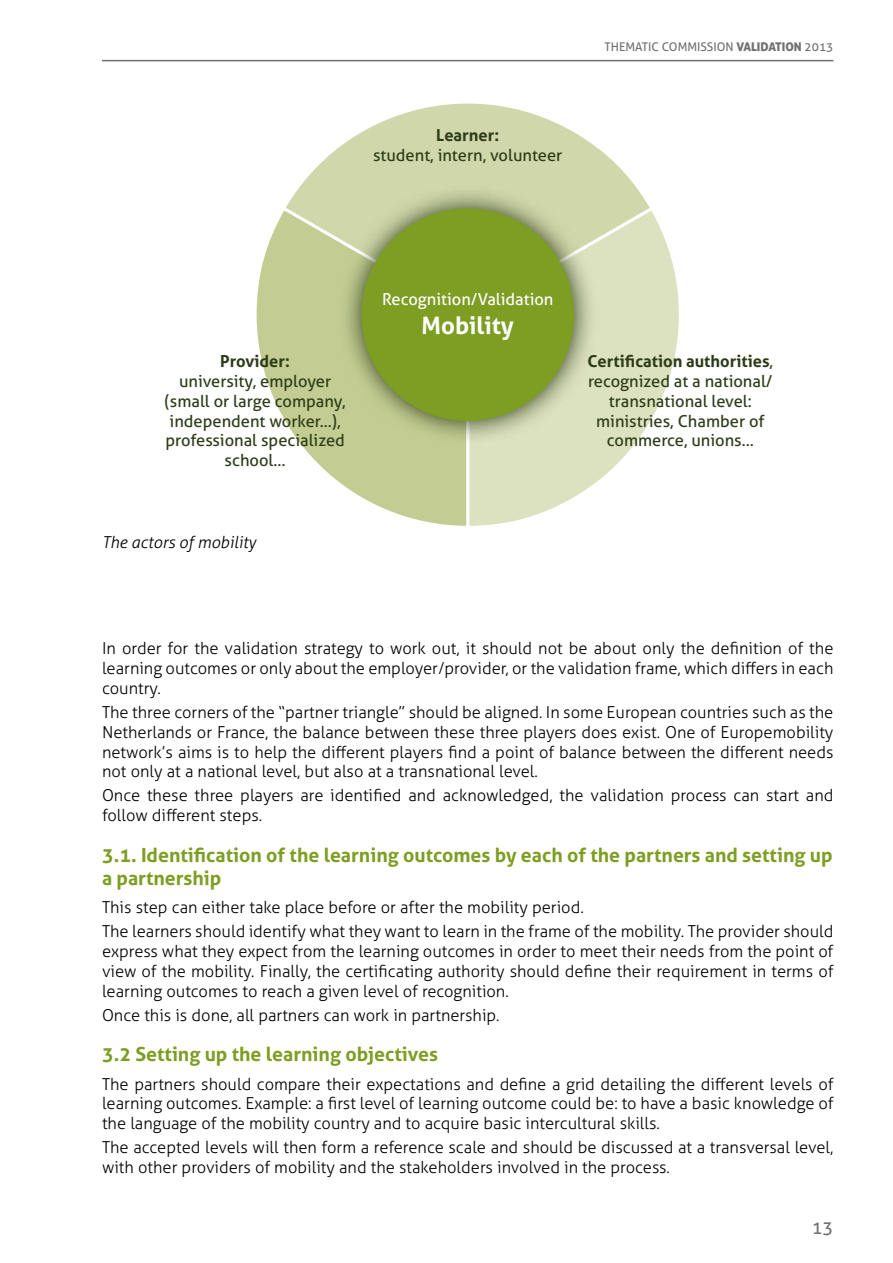
<style>
.page{position:relative;width:893px;height:1263px;background:#fff}
.page>*{position:absolute;margin:0;border:0;box-sizing:border-box;transform-origin:0 0}
.t1{font:700 24px "Aller";color:#fff}
.t2{font:700 19.5px/23.4px "Aller";color:#7d9e22}
.t3{font:18px "Aller";color:#707172}
.t4{font:300 16.5px/19.8px "Aller";color:#000;text-align:justify}
.t5{font:16.5px/19.8px "Aller";color:#2d3c17;text-align:center}
.t6{font:16.5px "Aller";color:#fff}
.t7{font:italic 300 16.5px "Aller";color:#000}
.t8{font:700 16.5px "Aller";color:#2d3c17}
.t9{font:12px "Aller";color:#707172}
.s1{font-family:"Aller Display"}
.s2{font-weight:700}
</style>
<div class="page">
<hr style="left:102px;top:60px;width:731px;height:1px;background:#707172">
<svg style="left:472px;top:220px;width:207px;height:306px"></svg>
<svg style="left:288px;top:103px;width:368px;height:216px"></svg>
<svg style="left:256px;top:204px;width:216px;height:322px"></svg>
<svg style="left:338px;top:185px;width:260px;height:260px;background:#c1c99c"></svg>
<div style="left:361px;top:208px;width:213px;height:213px;background:#7d9e22;border-radius:50%"></div>
<p class="t8" style="left:436px;top:125px;width:65px">Learner:</p>
<p class="t5" style="left:373px;top:145px;width:191px">student, intern, volunteer</p>
<p class="t9" style="left:604px;top:40px;width:230px">THEMATIC COMMISSION <span class="s1">VALIDATION</span> 2013</p>
<p class="t8" style="left:220px;top:351px;width:71px">Provider:</p>
<p class="t5" style="left:165px;top:371px;width:183px">university, employer (small or large company, independent worker…), professional specialized school…</p>
<p class="t7" style="left:102px;top:532px;width:155px">The actors of mobility</p>
<p class="t6" style="left:382px;top:290px;width:173px">Recognition/Validation</p>
<h1 class="t1" style="left:422px;top:311px;width:94px">Mobility</h1>
<p class="t5" style="left:588px;top:351px;width:187px"><span class="s2">Certification authorities</span>, recognized at a national/ transnational level: ministries, Chamber of commerce, unions…</p>
<p class="t4" style="left:102px;top:638px;width:733px">In order for the validation strategy to work out, it should not be about only the definition of the learning outcomes or only about the employer/provider, or the validation frame, which differs in each country.</p>
<p class="t4" style="left:102px;top:702px;width:733px">The three corners of the “partner triangle” should be aligned. In some European countries such as the Netherlands or France, the balance between these three players does exist. One of Europemobility network’s aims is to help the different players find a point of balance between the different needs not only at a national level, but also at a transnational level.</p>
<p class="t4" style="left:102px;top:786px;width:733px">Once these three players are identified and acknowledged, the validation process can start and follow different steps.</p>
<p class="t2" style="left:102px;top:843px;width:732px">3.1. Identification of the learning outcomes by each of the partners and setting up a partnership</p>
<p class="t4" style="left:102px;top:895px;width:733px;line-height:24px">This step can either take place before or after the mobility period.<br>The learners should identify what they want to learn in the frame of the mobility. The provider should</p>
<p class="t4" style="left:102px;top:941px;width:733px">express what they expect from the learning outcomes in order to meet their needs from the point of view of the mobility. Finally, the certificating authority should define their requirement in terms of learning outcomes to reach a given level of recognition.</p>
<p class="t4" style="left:102px;top:1005px;width:399px">Once this is done, all partners can work in partnership.</p>
<p class="t2" style="left:102px;top:1042px;width:337px">3.2 Setting up the learning objectives</p>
<p class="t4" style="left:102px;top:1074px;width:733px">The partners should compare their expectations and define a grid detailing the different levels of learning outcomes. Example: a first level of learning outcome could be: to have a basic knowledge of the language of the mobility country and to acquire basic intercultural skills.</p>
<p class="t4" style="left:102px;top:1137px;width:733px">The accepted levels will then form a reference scale and should be discussed at a transversal level, with other providers of mobility and the stakeholders involved in the process.</p>
<p class="t3" style="left:812px;top:1216px;width:23px">13</p>
</div>
